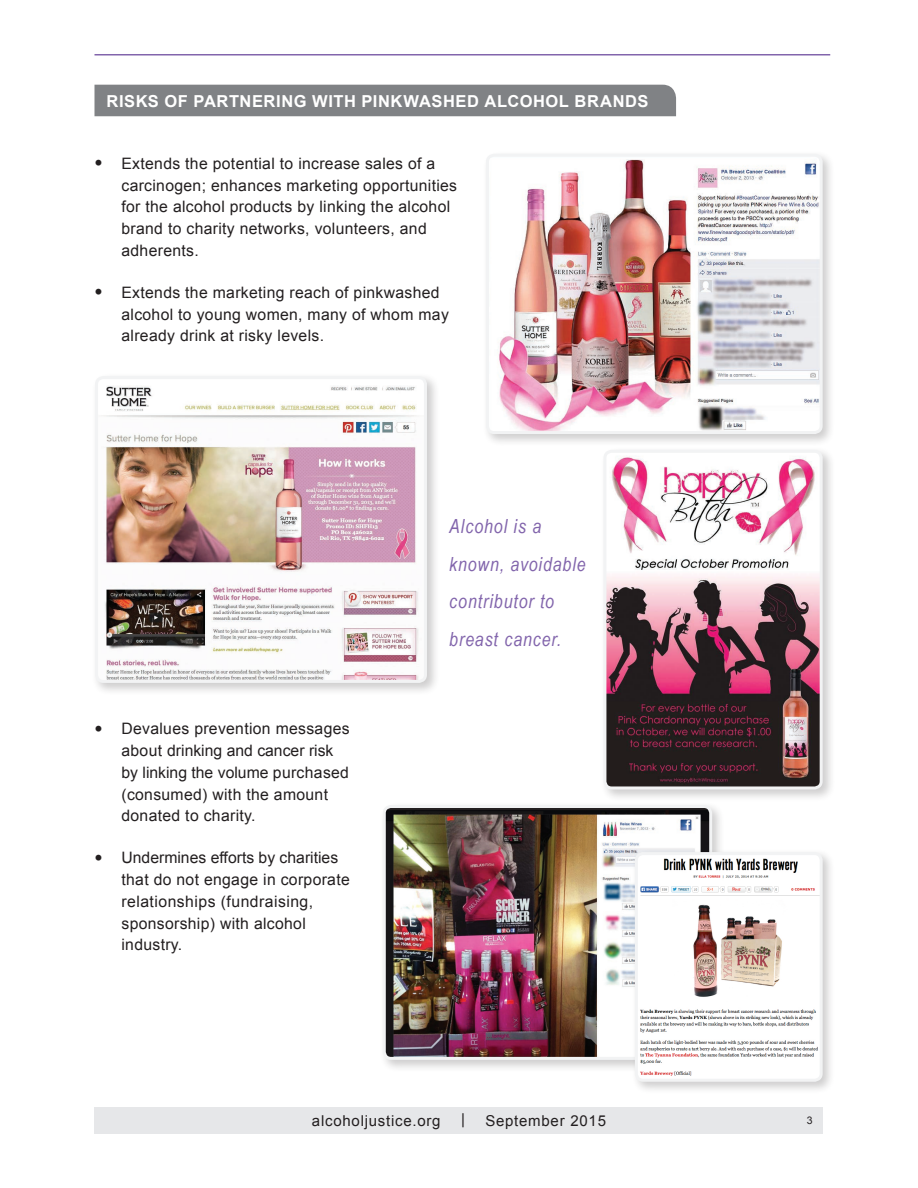
<style>
.page{position:relative;width:918px;height:1188px;background:#fff}
.page>*{position:absolute;margin:0;border:0;box-sizing:border-box;transform-origin:0 0}
.t1{font:italic 19.5px/37.5px "Arial Narrow";letter-spacing:.045em;color:#8265ac}
.red_bar_heads{font:700 16.5px "Arial";letter-spacing:.035em;color:#fff}
.AJ_text{font:15.75px/21.8px "Arial";letter-spacing:.02em;color:#231f20}
.t2{font:15px "Arial";letter-spacing:.05em;color:#231f20}
.t3{font:10.5px "Arial";color:#231f20}
.s1{font-size:23.25px}
</style>
<div class="page">
<hr style="left:94px;top:54px;width:736px;height:2px;background:#8265ac">
<div style="left:94px;top:1107px;width:730px;height:27px;background:#e6e7e9"></div>
<div style="left:94px;top:85px;width:582px;height:31px;background:#808285"></div>
<div style="left:600px;top:446px;width:235px;height:356px;background:#231f20;opacity:.22"></div>
<img style="left:605px;top:451px;width:216px;height:337px">
<div style="left:603px;top:450px;width:220px;height:339px;border:3px solid #f2f3f4;border-radius:7px"></div>
<div style="left:482px;top:150px;width:354px;height:297px;background:#231f20;opacity:.22"></div>
<img style="left:487px;top:155px;width:334px;height:278px">
<div style="left:486px;top:154px;width:337px;height:280px;border:3px solid #f2f3f4;border-radius:7px"></div>
<div style="left:92px;top:373px;width:348px;height:323px;background:#231f20;opacity:.22"></div>
<img style="left:99px;top:380px;width:324px;height:299px">
<div style="left:95px;top:376px;width:332px;height:307px;border:3px solid #f2f3f4;border-radius:7px"></div>
<div style="left:379px;top:802px;width:346px;height:271px;background:#231f20;opacity:.22"></div>
<img style="left:384px;top:810px;width:324px;height:248px">
<div style="left:383px;top:805px;width:329px;height:255px;border:3px solid #f2f3f4;border-radius:7px"></div>
<div style="left:631px;top:849px;width:205px;height:246px;background:#231f20;opacity:.22"></div>
<img style="left:636px;top:854px;width:183px;height:226px">
<div style="left:635px;top:852px;width:188px;height:230px;border:3px solid #f2f3f4;border-radius:7px"></div>
<p class="red_bar_heads" style="left:106px;top:90px;width:544px">RISKS OF PARTNERING WITH PINKWASHED ALCOHOL BRANDS</p>
<p class="AJ_text" style="left:122px;top:153px;width:337px;text-indent:-27px"><span class="s1">•</span> Extends the potential to increase sales of a carcinogen; enhances marketing opportunities for the alcohol products by linking the alcohol brand to charity networks, volunteers, and adherents.</p>
<p class="AJ_text" style="left:122px;top:282px;width:329px;text-indent:-27px"><span class="s1">•</span> Extends the marketing reach of pinkwashed alcohol to young women, many of whom may already drink at risky levels.</p>
<p class="AJ_text" style="left:122px;top:718px;width:230px;text-indent:-27px"><span class="s1">•</span> Devalues prevention messages about drinking and cancer risk by linking the volume purchased (consumed) with the amount donated to charity.</p>
<p class="AJ_text" style="left:122px;top:847px;width:230px;text-indent:-27px"><span class="s1">•</span> Undermines efforts by charities that do not engage in corporate relationships (fundraising, sponsorship) with alcohol industry.</p>
<p class="t1" style="left:449px;top:507px;width:138px">Alcohol is a known, avoidable</p>
<p class="t1" style="left:449px;top:582px;width:114px">contributor to breast cancer.</p>
<p class="t2" style="left:312px;top:1111px;width:130px">alcoholjustice.org</p>
<p class="t2" style="left:461px;top:1109px;width:5px">|</p>
<p class="t2" style="left:485px;top:1111px;width:122px">September 2015</p>
<p class="t3" style="left:807px;top:1114px;width:7px">3</p>
</div>
